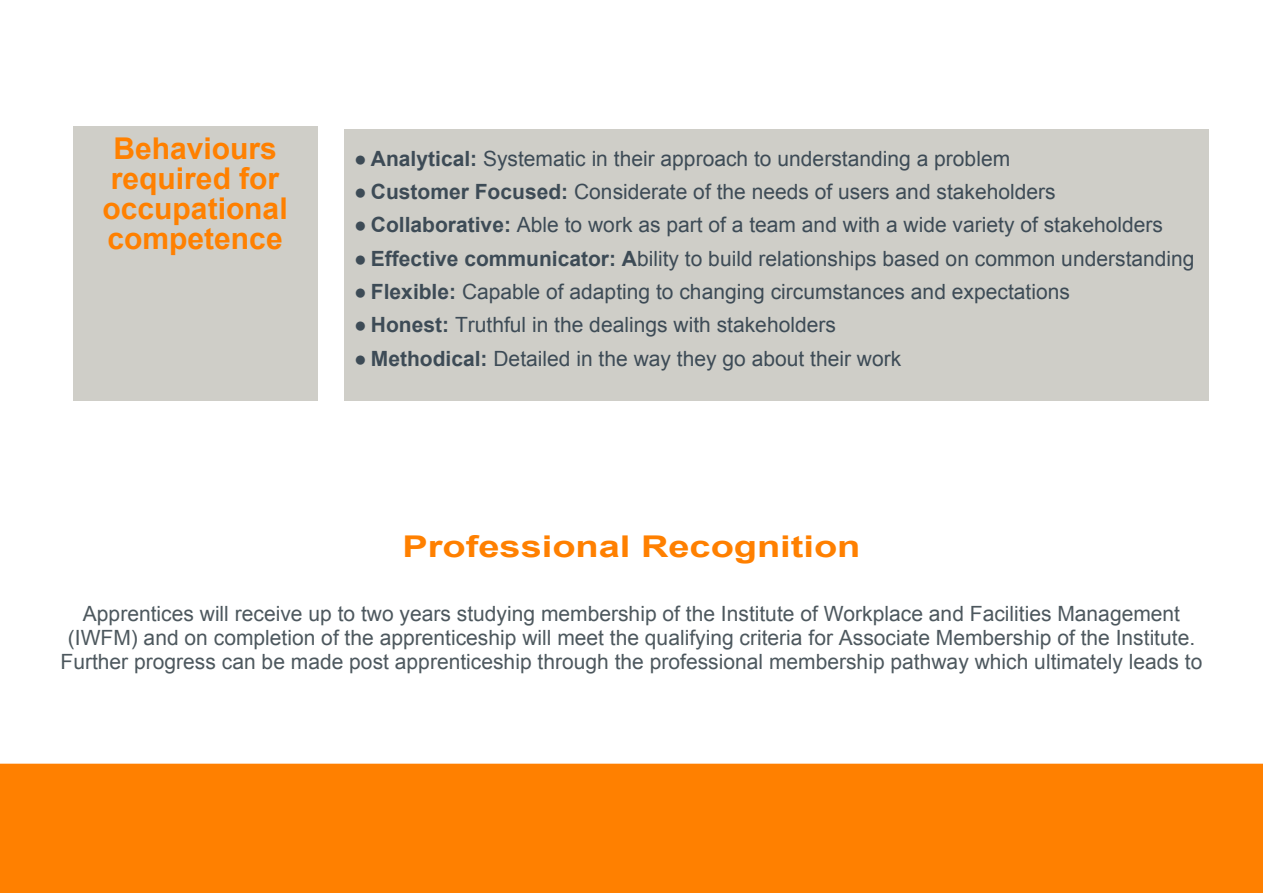
<style>
.page{position:relative;width:1263px;height:893px;background:#fff}
.page>*{position:absolute;margin:0;border:0;box-sizing:border-box;transform-origin:0 0}
.t1{font:700 30px/30px "Arial";color:#ff8000;text-align:center}
.t2{font:700 30px "Arial";color:#ff8000;scale:1.27 1}
.t3{font:21px "Arial";color:#3d4b56}
.t4{font:21px/24.2px "Arial";color:#4d585e;text-align:center}
.s1{font-family:"Times New Roman";font-weight:700}
.s2{font-weight:700}
.s3{font-family:"Times New Roman"}
</style>
<div class="page">
<div style="left:0;top:763px;width:1263px;height:130px;background:#ff8000"></div>
<div style="left:344px;top:129px;width:865px;height:272px;background:#cfcec8"></div>
<div style="left:73px;top:126px;width:244px;height:275px;background:#cfcec8"></div>
<h1 class="t1" style="left:103px;top:136px;width:187px">Behaviours required for occupational competence</h1>
<p class="t3" style="left:354px;top:150px;width:658px"><span class="s1">●</span> <span class="s2">Analytical:</span> Systematic in their approach to understanding a problem</p>
<p class="t3" style="left:354px;top:184px;width:703px"><span class="s3">●</span> <span class="s2">Customer Focused:</span> Considerate of the needs of users and stakeholders</p>
<p class="t3" style="left:354px;top:217px;width:810px"><span class="s3">●</span> <span class="s2">Collaborative:</span> Able to work as part of a team and with a wide variety of stakeholders</p>
<p class="t3" style="left:354px;top:250px;width:842px"><span class="s3">●</span> <span class="s2">Effective communicator: A</span>bility to build relationships based on common understanding</p>
<p class="t3" style="left:354px;top:284px;width:717px"><span class="s3">●</span> <span class="s2">Flexible:</span> Capable of adapting to changing circumstances and expectations</p>
<p class="t3" style="left:354px;top:317px;width:483px"><span class="s3">●</span> <span class="s2">Honest:</span> Truthful in the dealings with stakeholders</p>
<p class="t3" style="left:354px;top:350px;width:549px"><span class="s3">●</span> <span class="s2">Methodical:</span> Detailed in the way they go about their work</p>
<h1 class="t2" style="left:402px;top:535px;width:362px">Professional Recognition</h1>
<p class="t4" style="left:61px;top:604px;width:1143px">Apprentices will receive up to two years studying membership of the Institute of Workplace and Facilities Management (IWFM) and on completion of the apprenticeship will meet the qualifying criteria for Associate Membership of the Institute.<br>Further progress can be made post apprenticeship through the professional membership pathway which ultimately leads to</p>
</div>
